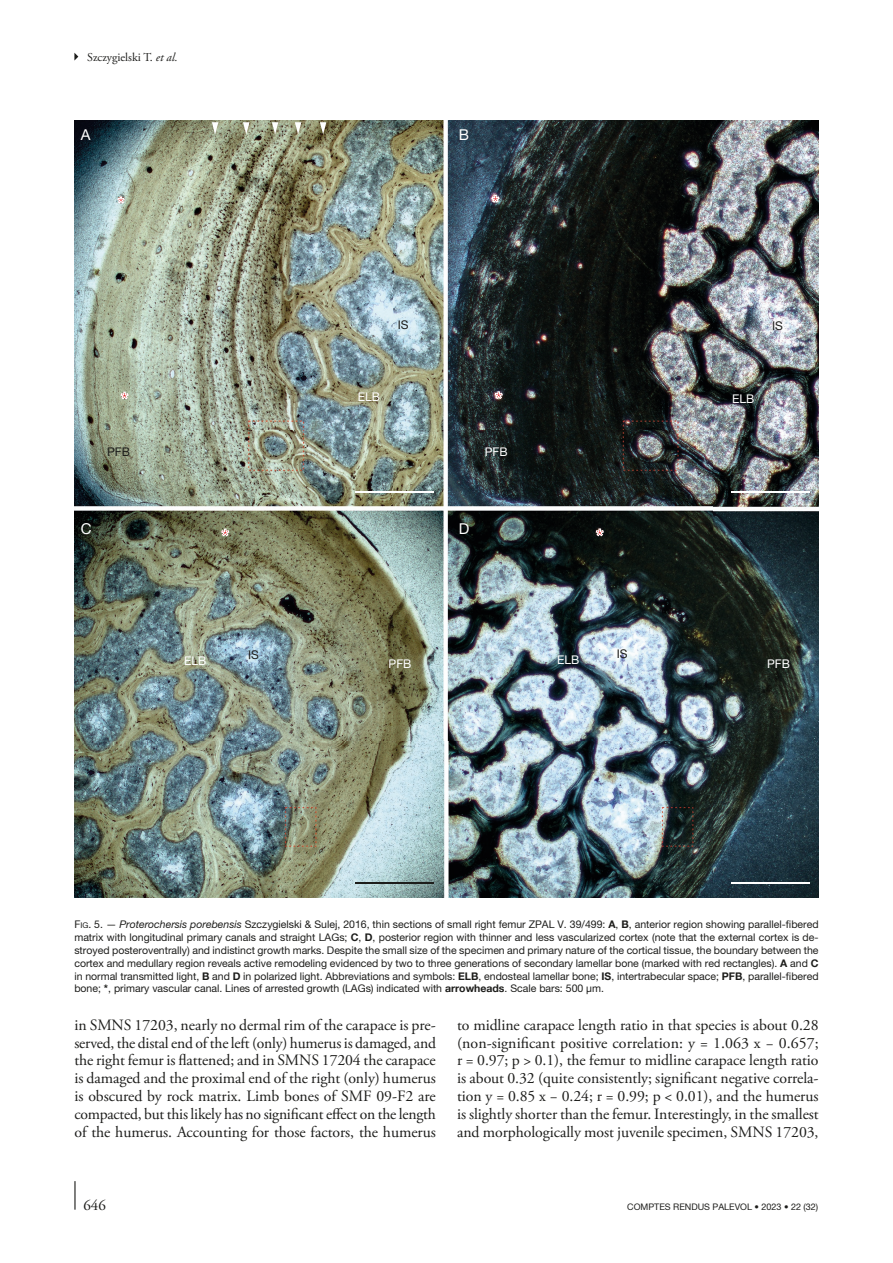
<style>
.page{position:relative;width:893px;height:1263px;background:#fff}
.page>*{position:absolute;margin:0;border:0;box-sizing:border-box;transform-origin:0 0}
.t1{font:19.5px "Helvetica Neue Bold 3";color:#e3181c}
.t2{font:18px "Helvetica Neue Bold 3";color:#e3181c}
.Texte_courant_Suite{font:15.75px/18px "Adobe Garamond Pro";letter-spacing:-.005em;color:#1d1d1b;text-align:justify}
.t3{font:15px "Helvetica Neue 3";color:#fff}
.t4{font:15px "Adobe Garamond Pro";color:#1d1d1b}
.t5{font:12px "Helvetica Neue 3";color:#fff}
.t6{font:12px "Adobe Garamond Pro Regular 2";color:#1d1d1b}
.t7{font:12px "Helvetica Neue 3";color:#1d1d1b}
.t8{font:10.5px/12.8px "Helvetica Neue";color:#1d1d1b;text-align:justify}
.t9{font:9px "Helvetica Neue 2";color:#1d1d1b}
.s1{font-family:"Adobe Garamond Pro Italic 2"}
.s2{font-style:inherit}
.s3{font-size:7.8px}
.s4{font-style:italic}
.s5{font-family:"Helvetica Neue Bold 2"}
.s6{font-weight:700}
</style>
<div class="page">
<hr style="left:74px;top:1181px;width:2px;height:29px;background:#1d1d1b">
<svg style="left:74px;top:53px;width:4px;height:8px"></svg>
<img style="left:74px;top:120px;width:745px;height:777px">
<hr style="left:355px;top:492px;width:79px;height:1px;background:#fff">
<hr style="left:731px;top:492px;width:79px;height:1px;background:#fff">
<hr style="left:355px;top:882px;width:79px;height:2px;background:#1d1d1b">
<hr style="left:731px;top:882px;width:79px;height:2px;background:#fff">
<svg style="left:212px;top:122px;width:6px;height:12px"></svg>
<svg style="left:243px;top:122px;width:7px;height:12px"></svg>
<svg style="left:272px;top:122px;width:6px;height:12px"></svg>
<svg style="left:295px;top:122px;width:6px;height:12px"></svg>
<svg style="left:320px;top:122px;width:6px;height:12px"></svg>
<p class="t6" style="left:87px;top:50px;width:92px">Szczygielski T. <span class="s1">et al.</span></p>
<p class="t3" style="left:81px;top:125px;width:11px">A</p>
<p class="t3" style="left:459px;top:125px;width:12px">B</p>
<p class="t2" style="left:117px;top:192px;width:9px">*</p>
<p class="t1" style="left:492px;top:190px;width:9px">*</p>
<p class="t1" style="left:121px;top:387px;width:9px">*</p>
<p class="t7" style="left:398px;top:318px;width:12px">IS</p>
<p class="t5" style="left:358px;top:390px;width:24px">ELB</p>
<p class="t1" style="left:495px;top:387px;width:9px">*</p>
<p class="t7" style="left:107px;top:444px;width:24px">PFB</p>
<p class="t5" style="left:485px;top:444px;width:24px">PFB</p>
<p class="t3" style="left:81px;top:519px;width:12px">C</p>
<p class="t3" style="left:459px;top:519px;width:12px">D</p>
<p class="t1" style="left:221px;top:524px;width:9px">*</p>
<p class="t1" style="left:596px;top:524px;width:9px">*</p>
<p class="t5" style="left:184px;top:654px;width:24px">ELB</p>
<p class="t7" style="left:248px;top:648px;width:12px">IS</p>
<p class="t5" style="left:389px;top:656px;width:24px">PFB</p>
<p class="t5" style="left:557px;top:652px;width:24px">ELB</p>
<p class="t7" style="left:617px;top:647px;width:12px">IS</p>
<p class="t7" style="left:772px;top:318px;width:12px">IS</p>
<p class="t5" style="left:732px;top:392px;width:24px">ELB</p>
<p class="t5" style="left:767px;top:656px;width:24px">PFB</p>
<p class="t8" style="left:74px;top:918px;width:746px"><span class="s2">F</span><span class="s3">ig</span><span class="s2">. 5</span>. — <span class="s4">Proterochersis porebensis</span> Szczygielski &amp; Sulej, 2016, thin sections of small right femur ZPAL V. 39/499: <span class="s5">A</span>, <span class="s6">B</span>, anterior region showing parallel-fibered matrix with longitudinal primary canals and straight LAGs; <span class="s6">C</span>, <span class="s6">D</span>, posterior region with thinner and less vascularized cortex (note that the external cortex is de&shy;stroyed posteroventrally) and indistinct growth marks. Despite the small size of the specimen and primary nature of the cortical tissue, the boundary between the cortex and medullary region reveals active remodeling evidenced by two to three generations of secondary lamellar bone (marked with red rectangles). <span class="s5">A</span> and <span class="s6">C </span>in normal transmitted light, <span class="s6">B</span> and <span class="s6">D</span> in polarized light. Abbreviations and symbols: <span class="s6">ELB</span>, endosteal lamellar bone; <span class="s6">IS</span>, intertrabecular space; <span class="s6">PFB</span>, parallel-fibered bone; <span class="s6">*</span>, primary vascular canal. Lines of arrested growth (LAGs) indicated with <span class="s6">arrowheads</span>. Scale bars: 500 µm.</p>
<p class="Texte_courant_Suite" style="left:74px;top:1016px;width:363px">in SMNS 17203, nearly no dermal rim of the carapace is pre&shy;served, the distal end of the left (only) humerus is damaged, and the right femur is flattened; and in SMNS 17204 the carapace is damaged and the proximal end of the right (only) humerus is obscured by rock matrix. Limb bones of SMF 09-F2 are compacted, but this likely has no significant effect on the length of the humerus. Accounting for those factors, the humerus</p>
<p class="Texte_courant_Suite" style="left:457px;top:1016px;width:363px">to midline carapace length ratio in that species is about 0.28 (non-significant positive correlation: y = 1.063 x − 0.657; r = 0.97; p &gt; 0.1), the femur to midline carapace length ratio is about 0.32 (quite consistently; significant negative correla&shy;tion y = 0.85 x − 0.24; r = 0.99; p &lt; 0.01), and the humerus is slightly shorter than the femur. Interestingly, in the smallest and morphologically most juvenile specimen, SMNS 17203,</p>
<h3 class="t4" style="left:83px;top:1196px;width:24px">646</h3>
<p class="t9" style="left:627px;top:1201px;width:193px">COMPTES RENDUS PALEVOL • 2023 • 22 (32)</p>
</div>
